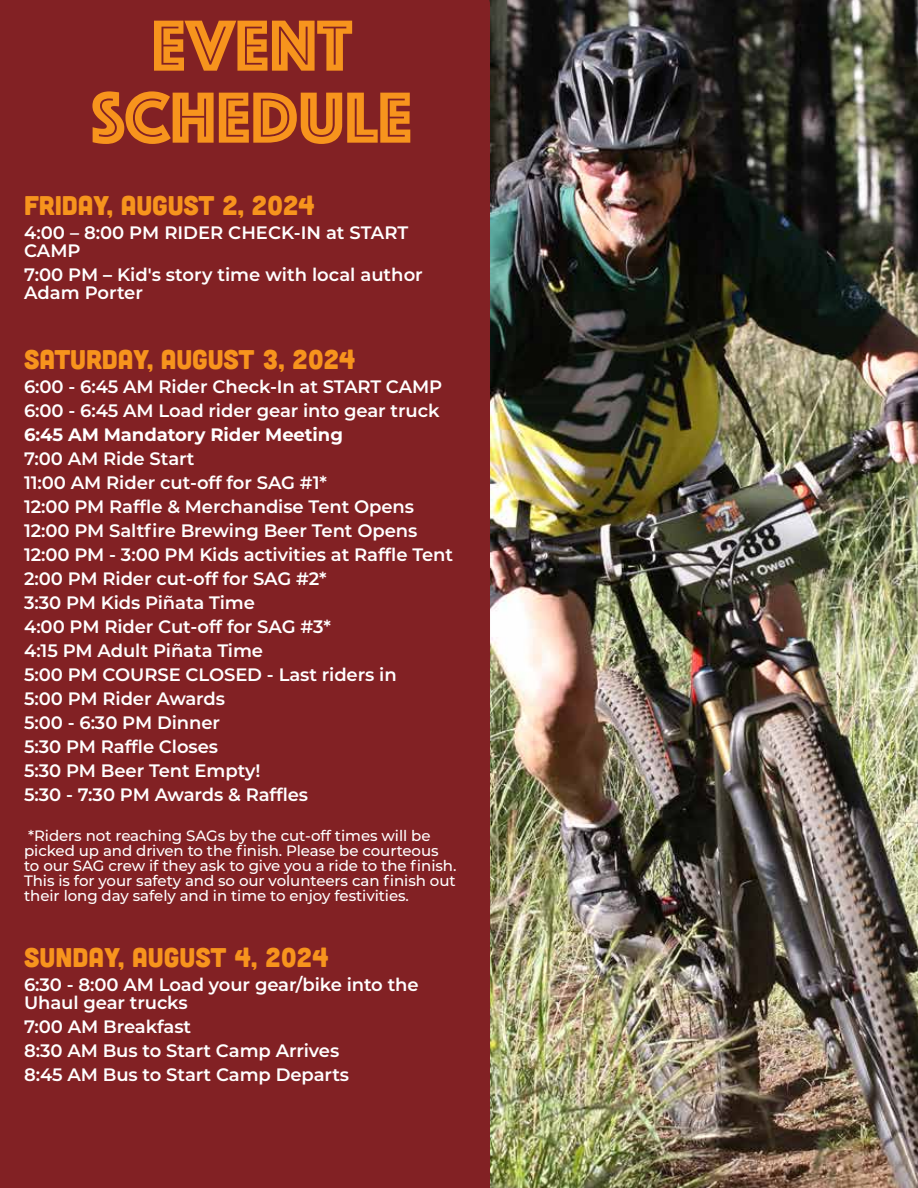
<style>
.page{position:relative;width:918px;height:1188px;background:#fff}
.page>*{position:absolute;margin:0;border:0;box-sizing:border-box;transform-origin:0 0}
.t1{font:75px/72px "Phosphate Inline";color:#f7941d;text-align:center}
.t2{font:27px "Cubano";letter-spacing:-.005em;color:#f7941d}
.t3{font:600 18px/24px "Montserrat";letter-spacing:-.005em;color:#fff}
.t4{font:700 18px "Montserrat";letter-spacing:-.005em;color:#fff}
.t5{font:500 15px/15px "Montserrat";letter-spacing:-.005em;color:#fff}
.s1{font-weight:700}
</style>
<div class="page">
<img style="left:490px;top:0;width:428px;height:1188px">
<div style="left:0;top:0;width:490px;height:1188px;background:#822124"></div>
<h1 class="t1" style="left:91px;top:6px;width:322px">EVENT<br>SCHEDULE</h1>
<h2 class="t2" style="left:24px;top:188px;width:292px">FRIDAY, AUGUST 2, 2024</h2>
<p class="t3" style="left:24px;top:222px;width:386px;line-height:18px">4:00 – 8:00 PM RIDER CHECK-IN at START<br>CAMP</p>
<p class="t3" style="left:24px;top:265px;width:400px;line-height:18px">7:00 PM <span class="s1">–</span> Kid's story time with local author<br>Adam Porter</p>
<h2 class="t2" style="left:24px;top:342px;width:333px">SATURDAY, AUGUST 3, 2024</h2>
<p class="t3" style="left:24px;top:374px;width:420px">6:00 - 6:45 AM Rider Check-In at START CAMP<br>6:00 - 6:45 AM Load rider gear into gear truck</p>
<p class="t4" style="left:24px;top:422px;width:320px">6:45 AM Mandatory Rider Meeting</p>
<p class="t3" style="left:24px;top:446px;width:430px">7:00 AM Ride Start<br>11:00 AM Rider cut-off for SAG #1*<br>12:00 PM Raffle &amp; Merchandise Tent Opens<br>12:00 PM Saltfire Brewing Beer Tent Opens<br>12:00 PM - 3:00 PM Kids activities at Raffle Tent<br>2:00 PM Rider cut-off for SAG #2*<br>3:30 PM Kids Piñata Time<br>4:00 PM Rider Cut-off for SAG #3*<br>4:15 PM Adult Piñata Time<br>5:00 PM COURSE CLOSED - Last riders in<br>5:00 PM Rider Awards<br>5:00 - 6:30 PM Dinner<br>5:30 PM Raffle Closes<br>5:30 PM Beer Tent Empty!<br>5:30 - 7:30 PM Awards &amp; Raffles</p>
<p class="t5" style="left:24px;top:827px;width:434px">*Riders not reaching SAGs by the cut-off times will be picked up and driven to the finish. Please be courteous to our SAG crew if they ask to give you a ride to the finish.<br>This is for your safety and so our volunteers can finish out their long day safely and in time to enjoy festivities.</p>
<h2 class="t2" style="left:24px;top:940px;width:306px">SUNDAY, AUGUST 4, 2024</h2>
<p class="t3" style="left:24px;top:975px;width:396px;line-height:18px">6:30 - 8:00 AM Load your gear/bike into the<br>Uhaul gear trucks</p>
<p class="t3" style="left:24px;top:1014px;width:327px">7:00 AM Breakfast<br>8:30 AM Bus to Start Camp Arrives<br>8:45 AM Bus to Start Camp Departs</p>
</div>
